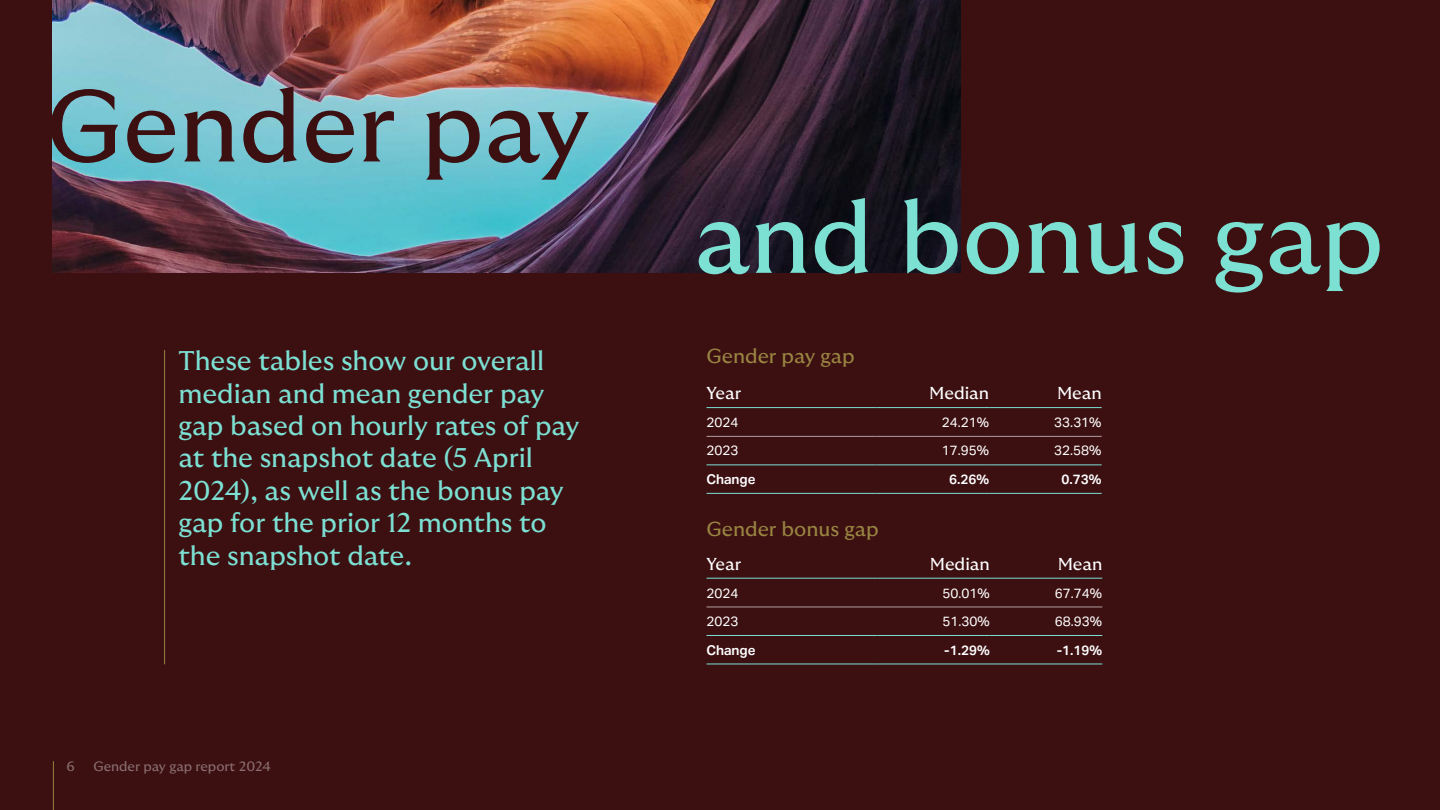
<style>
.page{position:relative;width:1440px;height:810px;background:#3c0f11}
.page>*{position:absolute;margin:0;border:0;box-sizing:border-box;transform-origin:0 0}
.t1{font:101.25px "GT Ultra Median";color:#7ce0d3}
.t2{font:101.25px "GT Ultra Median";letter-spacing:-.005em;color:#3c0f11}
.t3{font:27px/32.4px "GT Ultra Median";letter-spacing:-.005em;color:#7ce0d3}
.t4{font:20.25px "GT Ultra Median";letter-spacing:-.005em;color:#998542}
.t5{font:17.25px "GT Ultra Median";letter-spacing:-.005em;color:#fff}
.t6{font:13.5px "Aktiv Grotesk";color:#fff}
.t7{font:600 13.5px "Aktiv Grotesk";color:#fff}
.t8{font:13.5px "GT Ultra Median";letter-spacing:-.005em;color:#8a6f70}
</style>
<div class="page">
<hr style="left:53px;top:761px;width:1px;height:49px;background:#998542">
<hr style="left:706px;top:407px;width:171px;height:1px;background:#7ce0d3">
<hr style="left:877px;top:407px;width:112px;height:1px;background:#7ce0d3">
<hr style="left:989px;top:407px;width:113px;height:1px;background:#7ce0d3">
<hr style="left:706px;top:464px;width:171px;height:1px;background:#7ce0d3">
<hr style="left:706px;top:493px;width:171px;height:1px;background:#7ce0d3">
<hr style="left:877px;top:464px;width:112px;height:1px;background:#7ce0d3">
<hr style="left:989px;top:464px;width:113px;height:1px;background:#7ce0d3">
<hr style="left:877px;top:493px;width:112px;height:1px;background:#7ce0d3">
<hr style="left:989px;top:493px;width:113px;height:1px;background:#7ce0d3">
<hr style="left:706px;top:436px;width:171px;height:1px;background:#b19fa0">
<hr style="left:877px;top:436px;width:112px;height:1px;background:#b19fa0">
<hr style="left:989px;top:436px;width:113px;height:1px;background:#b19fa0">
<hr style="left:706px;top:578px;width:171px;height:1px;background:#7ce0d3">
<hr style="left:877px;top:578px;width:113px;height:1px;background:#7ce0d3">
<hr style="left:990px;top:578px;width:112px;height:1px;background:#7ce0d3">
<hr style="left:706px;top:635px;width:171px;height:1px;background:#7ce0d3">
<hr style="left:706px;top:664px;width:171px;height:1px;background:#7ce0d3">
<hr style="left:877px;top:635px;width:113px;height:1px;background:#7ce0d3">
<hr style="left:990px;top:635px;width:112px;height:1px;background:#7ce0d3">
<hr style="left:877px;top:664px;width:113px;height:1px;background:#7ce0d3">
<hr style="left:990px;top:664px;width:112px;height:1px;background:#7ce0d3">
<hr style="left:706px;top:607px;width:171px;height:1px;background:#b19fa0">
<hr style="left:877px;top:607px;width:113px;height:1px;background:#b19fa0">
<hr style="left:990px;top:607px;width:112px;height:1px;background:#b19fa0">
<hr style="left:164px;top:350px;width:1px;height:314px;background:#998542">
<img style="left:53px;top:0;width:907px;height:273px">
<h1 class="t2" style="left:46px;top:70px;width:546px">Gender pay</h1>
<p class="t3" style="left:178px;top:345px;width:402px">These tables show our overall median and mean gender pay gap based on hourly rates of pay at the snapshot date (5 April<br>2024), as well as the bonus pay gap for the prior 12 months to the snapshot date.</p>
<p class="t8" style="left:67px;top:759px;width:10px">6</p>
<p class="t8" style="left:94px;top:759px;width:179px">Gender pay gap report 2024</p>
<h1 class="t1" style="left:694px;top:182px;width:692px">and bonus gap</h1>
<p class="t4" style="left:707px;top:345px;width:150px">Gender pay gap</p>
<p class="t5" style="left:706px;top:384px;width:36px">Year</p>
<p class="t5" style="left:929px;top:384px;width:61px">Median</p>
<p class="t5" style="left:1057px;top:384px;width:46px">Mean</p>
<p class="t6" style="left:706px;top:414px;width:33px">2024</p>
<p class="t6" style="left:942px;top:414px;width:49px">24.21%</p>
<p class="t6" style="left:1054px;top:414px;width:49px">33.31%</p>
<p class="t6" style="left:706px;top:443px;width:33px">2023</p>
<p class="t6" style="left:942px;top:443px;width:49px">17.95%</p>
<p class="t6" style="left:1054px;top:443px;width:49px">32.58%</p>
<p class="t7" style="left:706px;top:471px;width:51px">Change</p>
<p class="t7" style="left:949px;top:471px;width:42px">6.26%</p>
<p class="t7" style="left:1062px;top:471px;width:42px">0.73%</p>
<p class="t4" style="left:707px;top:517px;width:174px">Gender bonus gap</p>
<p class="t5" style="left:706px;top:554px;width:36px">Year</p>
<p class="t5" style="left:930px;top:554px;width:61px">Median</p>
<p class="t5" style="left:1058px;top:554px;width:46px">Mean</p>
<p class="t6" style="left:706px;top:585px;width:33px">2024</p>
<p class="t6" style="left:942px;top:585px;width:49px">50.01%</p>
<p class="t6" style="left:1055px;top:585px;width:49px">67.74%</p>
<p class="t6" style="left:706px;top:613px;width:33px">2023</p>
<p class="t6" style="left:942px;top:613px;width:49px">51.30%</p>
<p class="t6" style="left:1055px;top:613px;width:49px">68.93%</p>
<p class="t7" style="left:706px;top:642px;width:51px">Change</p>
<p class="t7" style="left:944px;top:642px;width:47px">-1.29%</p>
<p class="t7" style="left:1057px;top:642px;width:47px">-1.19%</p>
</div>
